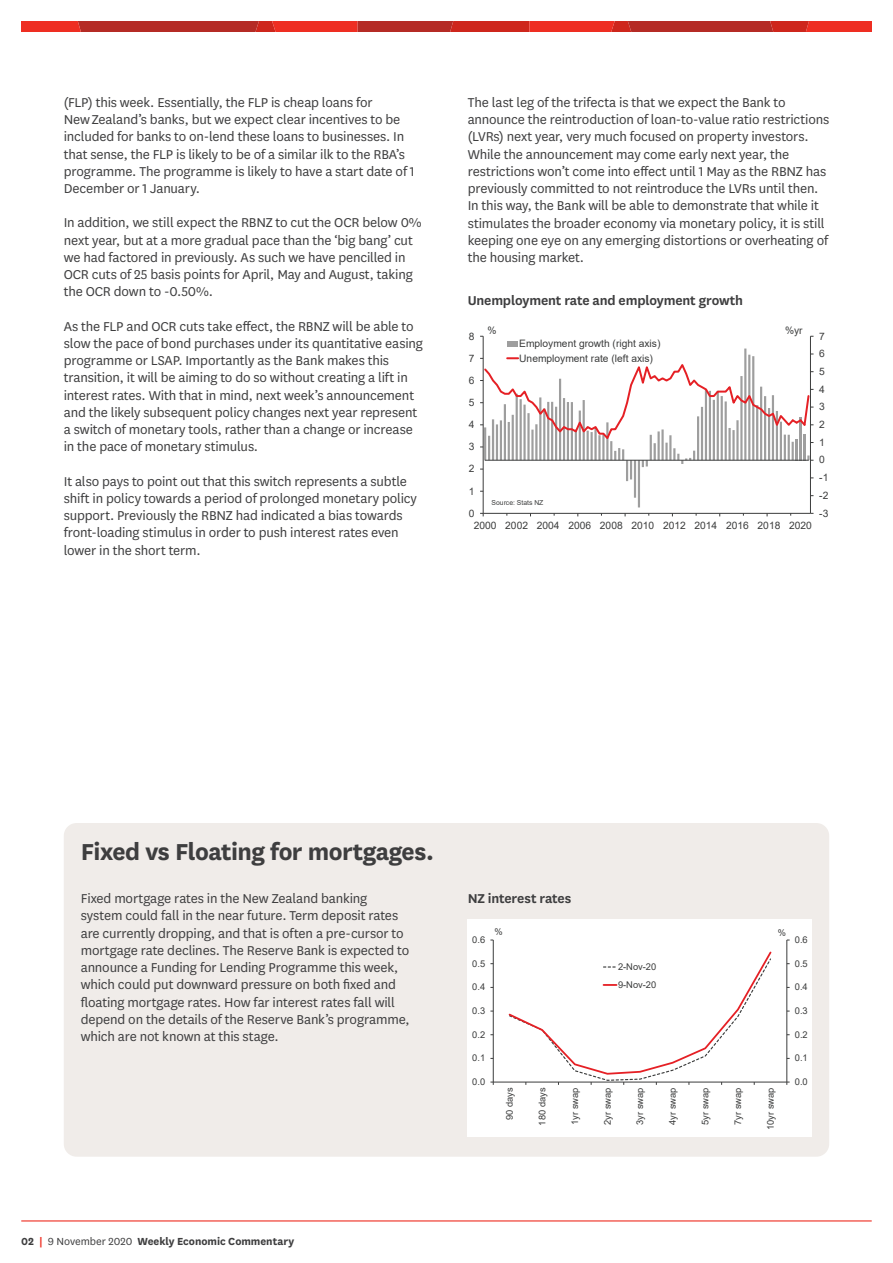
<style>
.page{position:relative;width:893px;height:1263px;background:#fff}
.page>*{position:absolute;margin:0;border:0;box-sizing:border-box;transform-origin:0 0}
.t1{font:700 27px "National LF";letter-spacing:-.02em;color:#3e3e3f}
.t2{font:15px/17.2px "National LF";letter-spacing:-.01em;color:#3e3e3f}
.t3{font:600 15px "National LF";letter-spacing:-.01em;color:#3e3e3f}
.t4{font:700 12px "National LF";letter-spacing:-.005em;color:#3e3e3f}
.t5{font:10.2px/14.5px "Arial";color:#3b3c3c}
.t6{font:9.3px/18px "Arial";color:#3b3c3c}
.t7{font:6.9px "Arial";letter-spacing:.005em;color:#3b3c3c}
.s1{color:#ee2e22}
.s2{font-weight:400}
</style>
<div class="page">
<hr style="left:21px;top:1220px;width:851px;height:1px;background:#ee2e22">
<svg style="left:21px;top:21px;width:851px;height:11px;background:#cc2b22"></svg>
<hr style="left:744px;top:348px;width:2px;height:112px;background:#9e9e9e">
<hr style="left:638px;top:460px;width:2px;height:47px;background:#9e9e9e">
<hr style="left:634px;top:460px;width:2px;height:38px;background:#9e9e9e">
<hr style="left:626px;top:460px;width:2px;height:21px;background:#9e9e9e">
<hr style="left:810px;top:336px;width:1px;height:177px;background:#3b3c3c">
<hr style="left:483px;top:336px;width:1px;height:177px;background:#3b3c3c">
<hr style="left:483px;top:513px;width:327px;height:1px;background:#3b3c3c">
<div style="left:507px;top:341px;width:11px;height:5px;background:#9e9e9e"></div>
<svg style="left:480px;top:354px;width:333px;height:125px"></svg>
<div style="left:64px;top:823px;width:765px;height:334px;background:#f0ece9;border-radius:13px"></div>
<div style="left:468px;top:919px;width:344px;height:218px;background:#fff"></div>
<hr style="left:787px;top:940px;width:1px;height:142px;background:#3b3c3c">
<hr style="left:493px;top:940px;width:1px;height:142px;background:#3b3c3c">
<hr style="left:493px;top:1082px;width:294px;height:1px;background:#3b3c3c">
<svg style="left:507px;top:951px;width:266px;height:134px"></svg>
<p class="t2" style="left:64px;top:93px;width:352px">(FLP) this week. Essentially, the FLP is cheap loans for<br>New Zealand’s banks, but we expect clear incentives to be included for banks to on-lend these loans to businesses. In that sense, the FLP is likely to be of a similar ilk to the RBA’s programme. The programme is likely to have a start date of 1<br>December or 1 January.</p>
<p class="t2" style="left:64px;top:213px;width:359px">In addition, we still expect the RBNZ to cut the OCR below 0% next year, but at a more gradual pace than the ‘big bang’ cut we had factored in previously. As such we have pencilled in OCR cuts of 25 basis points for April, May and August, taking the OCR down to -0.50%.</p>
<p class="t2" style="left:64px;top:317px;width:361px">As the FLP and OCR cuts take effect, the RBNZ will be able to slow the pace of bond purchases under its quantitative easing programme or LSAP. Importantly as the Bank makes this transition, it will be aiming to do so without creating a lift in interest rates. With that in mind, next week’s announcement and the likely subsequent policy changes next year represent a switch of monetary tools, rather than a change or increase in the pace of monetary stimulus.</p>
<p class="t2" style="left:64px;top:472px;width:355px">It also pays to point out that this switch represents a subtle shift in policy towards a period of prolonged monetary policy support. Previously the RBNZ had indicated a bias towards front-loading stimulus in order to push interest rates even lower in the short term.</p>
<p class="t2" style="left:468px;top:93px;width:363px">The last leg of the trifecta is that we expect the Bank to announce the reintroduction of loan-to-value ratio restrictions (LVRs) next year, very much focused on property investors.<br>While the announcement may come early next year, the restrictions won’t come into effect until 1 May as the RBNZ has previously committed to not reintroduce the LVRs until then.<br>In this way, the Bank will be able to demonstrate that while it stimulates the broader economy via monetary policy, it is still keeping one eye on any emerging distortions or overheating of the housing market.</p>
<p class="t3" style="left:468px;top:290px;width:277px">Unemployment rate and employment growth</p>
<p class="t5" style="left:469px;top:329px;width:7px">8</p>
<p class="t5" style="left:469px;top:351px;width:7px">7</p>
<p class="t5" style="left:488px;top:323px;width:11px">%</p>
<p class="t5" style="left:785px;top:323px;width:19px">%yr</p>
<p class="t5" style="left:519px;top:336px;width:143px">Employment growth (right axis)<br>Unemployment rate (left axis)</p>
<p class="t5" style="left:819px;top:329px;width:7px">7</p>
<p class="t5" style="left:819px;top:346px;width:7px">6</p>
<p class="t5" style="left:469px;top:373px;width:7px">6</p>
<p class="t5" style="left:819px;top:364px;width:7px">5</p>
<p class="t5" style="left:819px;top:382px;width:7px">4</p>
<p class="t5" style="left:469px;top:395px;width:7px">5</p>
<p class="t5" style="left:819px;top:399px;width:7px">3</p>
<p class="t5" style="left:469px;top:417px;width:7px">4</p>
<p class="t5" style="left:819px;top:417px;width:7px">2</p>
<p class="t5" style="left:469px;top:439px;width:7px">3</p>
<p class="t5" style="left:819px;top:435px;width:7px">1</p>
<p class="t5" style="left:469px;top:461px;width:7px">2</p>
<p class="t5" style="left:819px;top:453px;width:7px">0</p>
<p class="t5" style="left:819px;top:470px;width:11px">-1</p>
<p class="t5" style="left:469px;top:484px;width:7px">1</p>
<p class="t7" style="left:491px;top:498px;width:53px">Source: Stats NZ</p>
<p class="t5" style="left:819px;top:488px;width:11px">-2</p>
<p class="t5" style="left:469px;top:506px;width:7px">0</p>
<p class="t5" style="left:819px;top:506px;width:11px">-3</p>
<p class="t5" style="left:474px;top:518px;width:340px">2000 2002 2004 2006 2008 2010 2012 2014 2016 2018 2020</p>
<h1 class="t1" style="left:81px;top:833px;width:355px">Fixed vs Floating for mortgages.</h1>
<p class="t2" style="left:81px;top:889px;width:330px">Fixed mortgage rates in the New Zealand banking system could fall in the near future. Term deposit rates are currently dropping, and that is often a pre-cursor to mortgage rate declines. The Reserve Bank is expected to announce a Funding for Lending Programme this week, which could put downward pressure on both fixed and floating mortgage rates. How far interest rates fall will depend on the details of the Reserve Bank’s programme, which are not known at this stage.</p>
<p class="t3" style="left:468px;top:888px;width:105px">NZ interest rates</p>
<p class="t6" style="left:495px;top:923px;width:10px">%</p>
<p class="t6" style="left:778px;top:923px;width:10px">%</p>
<p class="t6" style="left:618px;top:958px;width:40px">2-Nov-20<br>9-Nov-20</p>
<p class="t6" style="left:472px;top:931px;width:14px">0.6</p>
<p class="t6" style="left:472px;top:954px;width:14px">0.5</p>
<p class="t6" style="left:472px;top:978px;width:14px">0.4</p>
<p class="t6" style="left:472px;top:1002px;width:14px">0.3</p>
<p class="t6" style="left:472px;top:1025px;width:14px">0.2</p>
<p class="t6" style="left:795px;top:931px;width:14px">0.6</p>
<p class="t6" style="left:795px;top:954px;width:14px">0.5</p>
<p class="t6" style="left:795px;top:978px;width:14px">0.4</p>
<p class="t6" style="left:795px;top:1002px;width:14px">0.3</p>
<p class="t6" style="left:795px;top:1025px;width:14px">0.2</p>
<p class="t6" style="left:472px;top:1049px;width:14px">0.1</p>
<p class="t6" style="left:795px;top:1049px;width:14px">0.1</p>
<p class="t6" style="left:472px;top:1073px;width:14px">0.0</p>
<p class="t6" style="left:795px;top:1073px;width:14px">0.0</p>
<p class="t6" style="left:500px;top:1120px;width:34px;rotate:-90deg">90 days</p>
<p class="t6" style="left:533px;top:1125px;width:39px;rotate:-90deg">180 days</p>
<p class="t6" style="left:566px;top:1125px;width:39px;rotate:-90deg">1yr swap</p>
<p class="t6" style="left:598px;top:1125px;width:39px;rotate:-90deg">2yr swap</p>
<p class="t6" style="left:631px;top:1125px;width:39px;rotate:-90deg">3yr swap</p>
<p class="t6" style="left:664px;top:1125px;width:39px;rotate:-90deg">4yr swap</p>
<p class="t6" style="left:696px;top:1125px;width:39px;rotate:-90deg">5yr swap</p>
<p class="t6" style="left:729px;top:1125px;width:39px;rotate:-90deg">7yr swap</p>
<p class="t6" style="left:761px;top:1130px;width:44px;rotate:-90deg">10yr swap</p>
<p class="t4" style="left:21px;top:1233px;width:274px">02 <span class="s1">|</span> <span class="s2">9 November 2020</span> Weekly Economic Commentary</p>
</div>
